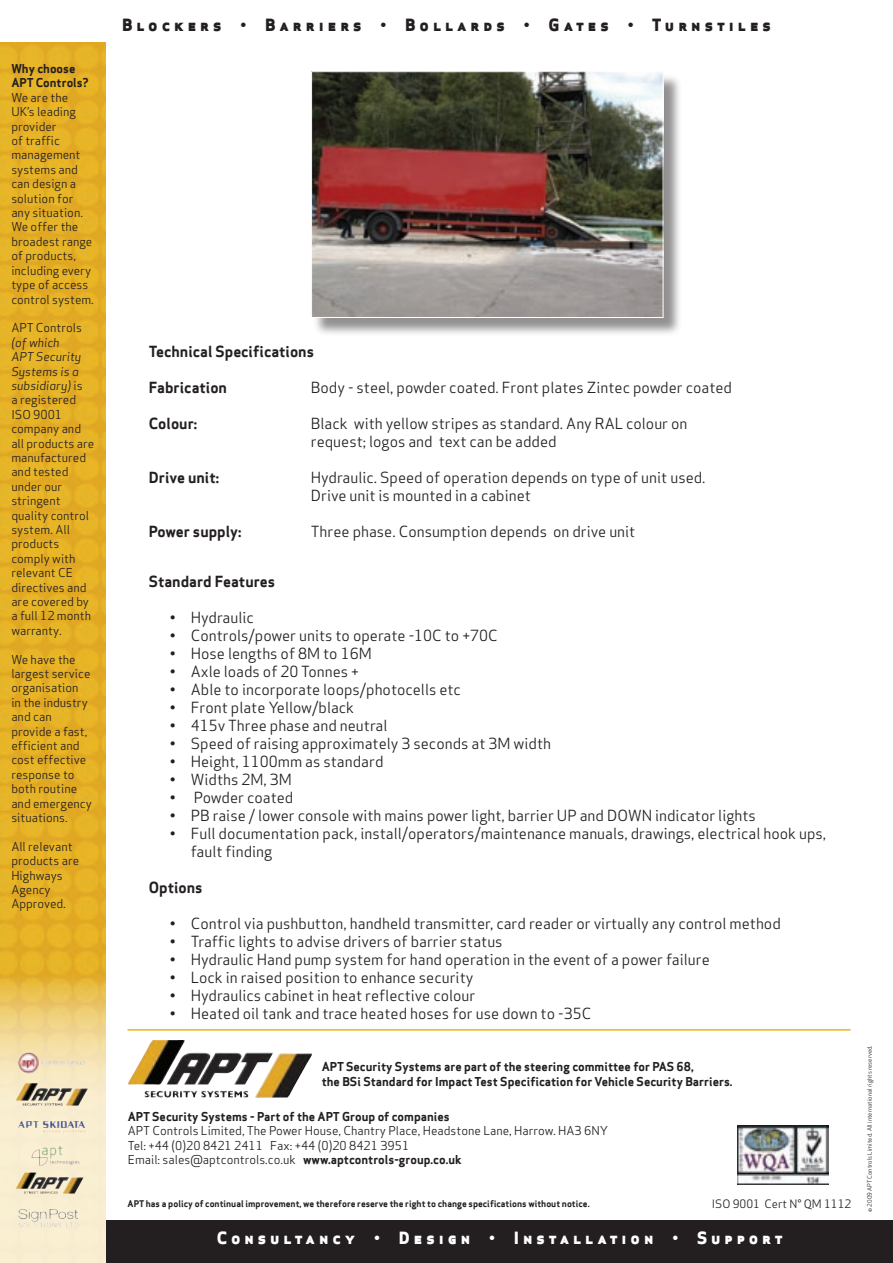
<style>
.page{position:relative;width:893px;height:1263px;background:#fff}
.page>*{position:absolute;margin:0;border:0;box-sizing:border-box;transform-origin:0 0}
.t1{font:16.5px "Apex Sans Extra Bold C";letter-spacing:.24em;color:#231f20}
.t2{font:16.5px "Apex Sans Extra Bold C";letter-spacing:.24em;color:#fff}
.t3{font:15px/18px "Apex Sans Book T";color:#231f20}
.t4{font:15px "Apex Sans Bold T";color:#231f20}
.t5{font:12px/14.4px "Apex Sans Book T";color:#231f20}
.t6{font:12px/14.4px "Apex Sans Bold T";color:#231f20}
.t7{font:11.4px "Apex Sans Book T";color:#231f20}
.t8{font:9px "Apex Sans Bold ST";color:#231f20}
.t9{font:6px "Apex Sans Book T";color:#231f20}
.s1{font-family:"Apex Sans Book Italic T"}
.s2{font-family:"Apex Sans Bold T"}
</style>
<div class="page">
<img style="left:0;top:43px;width:106px;height:932px">
<svg style="left:0;top:975px;width:106px;height:288px;background:#f0ddad"></svg>
<div style="left:106px;top:1220px;width:787px;height:43px;background:#231f20"></div>
<img style="left:128px;top:1040px;width:184px;height:58px">
<img style="left:738px;top:1126px;width:90px;height:58px">
<hr style="left:128px;top:1029px;width:722px;height:1px;background:#efb211">
<img style="left:29px;top:1052px;width:11px;height:14px">
<img style="left:16px;top:1083px;width:72px;height:23px">
<svg style="left:18px;top:1122px;width:3px;height:6px"></svg>
<img style="left:46px;top:1145px;width:17px;height:10px">
<svg style="left:25px;top:1172px;width:12px;height:9px"></svg>
<div style="left:312px;top:72px;width:371px;height:266px;background:#231f20;opacity:.5"></div>
<img style="left:313px;top:73px;width:348px;height:243px">
<div style="left:311px;top:71px;width:352px;height:247px;border:1px solid #fff"></div>
<img style="left:16px;top:1208px;width:62px;height:20px">
<p class="t6" style="left:11px;top:61px;width:79px">Why choose<br>APT Controls?</p>
<p class="t5" style="left:11px;top:90px;width:84px">We are the<br>UK’s leading provider<br>of traffic management systems and can design a solution for any situation.<br>We offer the broadest range of products, including every type of access control system.</p>
<p class="t5" style="left:11px;top:321px;width:85px">APT Controls <span class="s1">(of which<br>APT Security<br>Systems is a subsidiary)</span> is<br>a registered<br>ISO 9001 company and all products are manufactured and tested under our stringent quality control system. All products comply with relevant CE directives and are covered by a full 12 month warranty.</p>
<p class="t5" style="left:11px;top:652px;width:82px">We have the largest service organisation<br>in the industry and can provide a fast, efficient and cost effective response to both routine and emergency situations.</p>
<p class="t5" style="left:11px;top:839px;width:69px">All relevant products are<br>Highways<br>Agency<br>Approved.</p>
<p class="t1" style="left:122px;top:14px;width:650px">Blockers • Barriers • Bollards • Gates • Turnstiles</p>
<p class="t4" style="left:149px;top:342px;width:167px">Technical Specifications</p>
<p class="t4" style="left:149px;top:378px;width:80px">Fabrication</p>
<p class="t3" style="left:311px;top:378px;width:423px">Body - steel, powder coated. Front plates Zintec powder coated</p>
<p class="t4" style="left:149px;top:414px;width:50px">Colour:</p>
<p class="t3" style="left:311px;top:414px;width:378px">Black with yellow stripes as standard. Any RAL colour on request; logos and text can be added</p>
<p class="t4" style="left:149px;top:468px;width:72px">Drive unit:</p>
<p class="t3" style="left:311px;top:468px;width:396px">Hydraulic. Speed of operation depends on type of unit used.<br>Drive unit is mounted in a cabinet</p>
<p class="t4" style="left:149px;top:522px;width:94px">Power supply:</p>
<p class="t3" style="left:311px;top:522px;width:326px">Three phase. Consumption depends on drive unit</p>
<p class="t4" style="left:149px;top:571px;width:128px">Standard Features</p>
<p class="t3" style="left:170px;top:608px;width:86px">• Hydraulic</p>
<p class="t3" style="left:170px;top:626px;width:329px">• Controls/power units to operate -10C to +70C</p>
<p class="t3" style="left:170px;top:644px;width:203px">• Hose lengths of 8M to 16M</p>
<p class="t3" style="left:170px;top:662px;width:191px">• Axle loads of 20 Tonnes +</p>
<p class="t3" style="left:170px;top:680px;width:293px">• Able to incorporate loops/photocells etc</p>
<p class="t3" style="left:170px;top:698px;width:186px">• Front plate Yellow/black</p>
<p class="t3" style="left:170px;top:716px;width:219px">• 415v Three phase and neutral</p>
<p class="t3" style="left:170px;top:734px;width:383px">• Speed of raising approximately 3 seconds at 3M width</p>
<p class="t3" style="left:170px;top:752px;width:215px">• Height, 1100mm as standard</p>
<p class="t3" style="left:170px;top:770px;width:123px">• Widths 2M, 3M</p>
<p class="t3" style="left:170px;top:788px;width:125px">• Powder coated</p>
<p class="t3" style="left:170px;top:806px;width:588px">• PB raise / lower console with mains power light, barrier UP and DOWN indicator lights</p>
<p class="t3" style="left:191px;top:824px;width:637px;text-indent:-21px">• Full documentation pack, install/operators/maintenance manuals, drawings, electrical hook ups, fault finding</p>
<p class="t4" style="left:149px;top:877px;width:55px">Options</p>
<p class="t3" style="left:170px;top:914px;width:612px">• Control via pushbutton, handheld transmitter, card reader or virtually any control method</p>
<p class="t3" style="left:170px;top:932px;width:334px">• Traffic lights to advise drivers of barrier status</p>
<p class="t3" style="left:170px;top:950px;width:541px">• Hydraulic Hand pump system for hand operation in the event of a power failure</p>
<p class="t3" style="left:170px;top:968px;width:305px">• Lock in raised position to enhance security</p>
<p class="t3" style="left:170px;top:986px;width:307px">• Hydraulics cabinet in heat reflective colour</p>
<p class="t3" style="left:170px;top:1004px;width:423px">• Heated oil tank and trace heated hoses for use down to -35C</p>
<p class="t6" style="left:322px;top:1059px;width:412px">APT Security Systems are part of the steering committee for PAS 68,<br>the BSi Standard for Impact Test Specification for Vehicle Security Barriers.</p>
<p class="t6" style="left:128px;top:1109px;width:323px">APT Security Systems - Part of the APT Group of companies</p>
<p class="t5" style="left:128px;top:1124px;width:482px">APT Controls Limited, The Power House, Chantry Place, Headstone Lane, Harrow. HA3 6NY</p>
<p class="t5" style="left:128px;top:1138px;width:283px">Tel: +44 (0)20 8421 2411 Fax: +44 (0)20 8421 3951</p>
<p class="t5" style="left:128px;top:1152px;width:335px">Email: sales@aptcontrols.co.uk <span class="s2">www.aptcontrols-group.co.uk</span></p>
<p class="t8" style="left:128px;top:1198px;width:464px">APT has a policy of continual improvement, we therefore reserve the right to change specifications without notice.</p>
<p class="t7" style="left:712px;top:1196px;width:141px">ISO 9001 Cert N° QM 1112</p>
<p class="t2" style="left:217px;top:1228px;width:567px">Consultancy • Design • Installation • Support</p>
<p class="t9" style="left:866px;top:1212px;width:168px;rotate:-90deg">© 2009 APT Controls Limited. All international rights reserved.</p>
</div>
